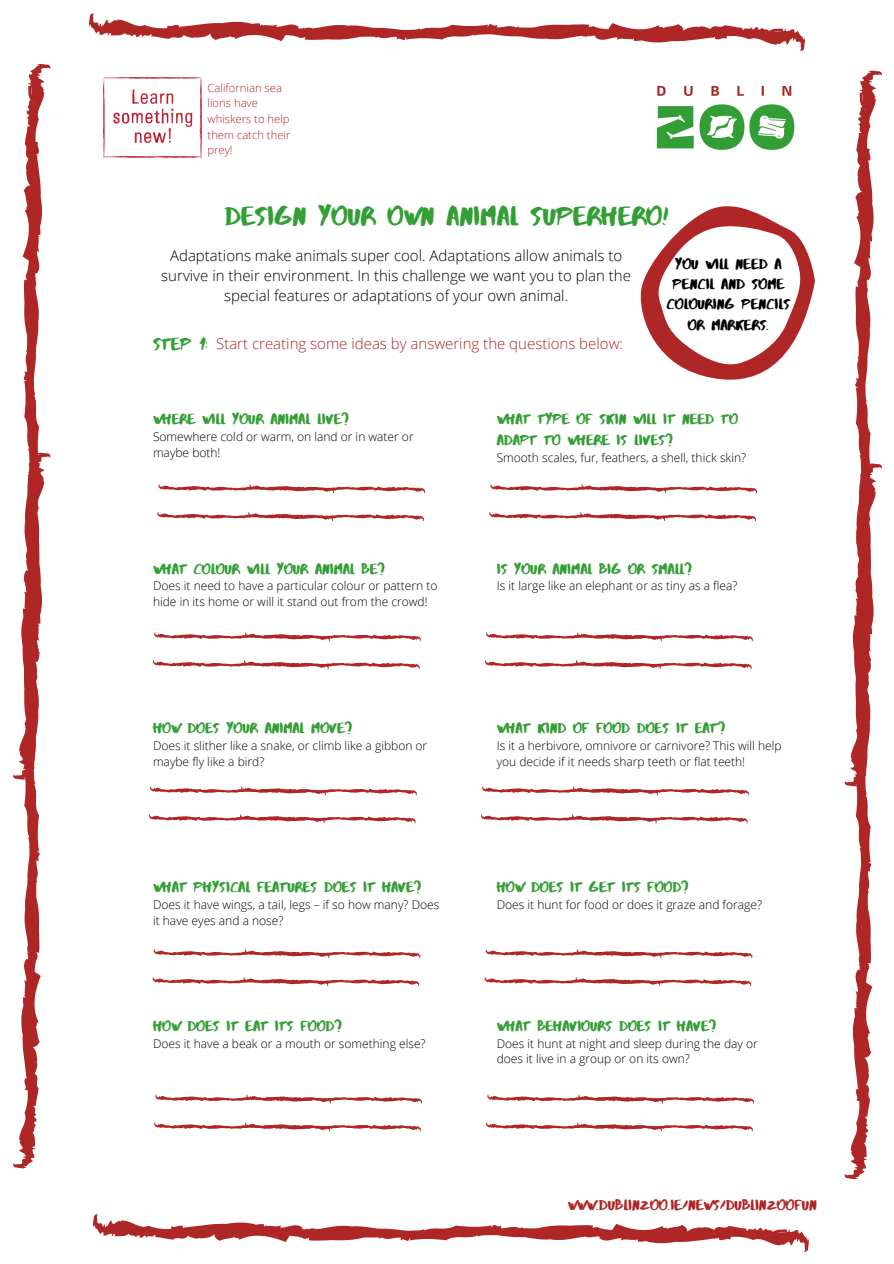
<style>
.page{position:relative;width:894px;height:1264px;background:#fff}
.page>*{position:absolute;margin:0;border:0;box-sizing:border-box;transform-origin:0 0}
.t1{font:27px "Abys";color:#339e35}
.t2{font:15px/20.2px "Abys";color:#339e35}
.t3{font:300 15px/20.2px "Open Sans";color:#000;text-align:center}
.t4{font:300 15px "Open Sans";color:#af2626}
.t5{font:15px/20.2px "Abys";color:#000;text-align:center}
.t6{font:15px "Abys";color:#af2626}
.t7{font:300 12px/15.8px "Open Sans";color:#000}
.t8{font:300 11.25px/15.8px "Open Sans";color:#af2626}
.s1{font-family:"Abys";font-weight:400;font-size:18px;color:#339e35}
</style>
<div class="page">
<svg style="left:640px;top:206px;width:174px;height:174px"></svg>
<svg style="left:89px;top:13px;width:716px;height:38px"></svg>
<img style="left:656px;top:85px;width:139px;height:65px">
<svg style="left:13px;top:64px;width:38px;height:1105px"></svg>
<svg style="left:844px;top:70px;width:38px;height:1110px"></svg>
<svg style="left:93px;top:1214px;width:716px;height:37px"></svg>
<img style="left:103px;top:77px;width:98px;height:81px">
<svg style="left:158px;top:484px;width:267px;height:9px"></svg>
<svg style="left:157px;top:512px;width:267px;height:9px"></svg>
<svg style="left:490px;top:484px;width:267px;height:9px"></svg>
<svg style="left:489px;top:512px;width:267px;height:9px"></svg>
<svg style="left:154px;top:632px;width:267px;height:9px"></svg>
<svg style="left:153px;top:660px;width:267px;height:9px"></svg>
<svg style="left:486px;top:632px;width:266px;height:9px"></svg>
<svg style="left:485px;top:660px;width:266px;height:9px"></svg>
<svg style="left:150px;top:786px;width:267px;height:9px"></svg>
<svg style="left:149px;top:814px;width:267px;height:9px"></svg>
<svg style="left:482px;top:786px;width:266px;height:9px"></svg>
<svg style="left:481px;top:814px;width:266px;height:9px"></svg>
<svg style="left:153px;top:949px;width:267px;height:9px"></svg>
<svg style="left:152px;top:977px;width:267px;height:9px"></svg>
<svg style="left:485px;top:949px;width:267px;height:9px"></svg>
<svg style="left:484px;top:977px;width:267px;height:9px"></svg>
<svg style="left:155px;top:1094px;width:267px;height:9px"></svg>
<svg style="left:154px;top:1122px;width:267px;height:9px"></svg>
<svg style="left:487px;top:1094px;width:267px;height:9px"></svg>
<svg style="left:486px;top:1122px;width:266px;height:9px"></svg>
<p class="t8" style="left:207px;top:79px;width:84px">Californian sea lions have whiskers to help them catch their prey!</p>
<h1 class="t1" style="left:225px;top:199px;width:445px">DESIGN YOUR OWN ANIMAL SUPERHERO!</h1>
<p class="t3" style="left:161px;top:245px;width:471px">Adaptations make animals super cool. Adaptations allow animals to survive in their environment. In this challenge we want you to plan the special features or adaptations of your own animal.</p>
<p class="t5" style="left:666px;top:253px;width:125px">YOU WILL NEED A<br>PENCIL AND SOME<br>COLOURING PENCILS<br>OR MARKERS.</p>
<p class="t4" style="left:153px;top:332px;width:471px"><span class="s1">STEP 1:</span> Start creating some ideas by answering the questions below:</p>
<p class="t2" style="left:153px;top:409px;width:197px">WHERE WILL YOUR ANIMAL LIVE?</p>
<p class="t7" style="left:153px;top:429px;width:262px">Somewhere cold or warm, on land or in water or maybe both!</p>
<p class="t2" style="left:153px;top:558px;width:233px">WHAT COLOUR WILL YOUR ANIMAL BE?</p>
<p class="t7" style="left:153px;top:578px;width:286px">Does it need to have a particular colour or pattern to hide in its home or will it stand out from the crowd!</p>
<p class="t2" style="left:153px;top:718px;width:200px">HOW DOES YOUR ANIMAL MOVE?</p>
<p class="t7" style="left:153px;top:737px;width:276px">Does it slither like a snake, or climb like a gibbon or maybe fly like a bird?</p>
<p class="t2" style="left:153px;top:876px;width:270px">WHAT PHYSICAL FEATURES DOES IT HAVE?</p>
<p class="t7" style="left:153px;top:896px;width:288px">Does it have wings, a tail, legs – if so how many? Does it have eyes and a nose?</p>
<p class="t2" style="left:153px;top:1015px;width:190px">HOW DOES IT EAT ITS FOOD?</p>
<p class="t7" style="left:153px;top:1035px;width:274px">Does it have a beak or a mouth or something else?</p>
<p class="t2" style="left:496px;top:409px;width:242px">WHAT TYPE OF SKIN WILL IT NEED TO<br>ADAPT TO WHERE IS LIVES?</p>
<p class="t7" style="left:496px;top:449px;width:251px">Smooth scales, fur, feathers, a shell, thick skin?</p>
<p class="t2" style="left:496px;top:558px;width:196px">IS YOUR ANIMAL BIG OR SMALL?</p>
<p class="t7" style="left:496px;top:578px;width:242px">Is it large like an elephant or as tiny as a flea?</p>
<p class="t2" style="left:496px;top:718px;width:230px">WHAT KIND OF FOOD DOES IT EAT?</p>
<p class="t7" style="left:496px;top:737px;width:286px">Is it a herbivore, omnivore or carnivore? This will help you decide if it needs sharp teeth or flat teeth!</p>
<p class="t2" style="left:496px;top:876px;width:193px">HOW DOES IT GET ITS FOOD?</p>
<p class="t7" style="left:496px;top:896px;width:267px">Does it hunt for food or does it graze and forage?</p>
<p class="t2" style="left:496px;top:1015px;width:221px">WHAT BEHAVIOURS DOES IT HAVE?</p>
<p class="t7" style="left:496px;top:1035px;width:262px">Does it hunt at night and sleep during the day or does it live in a group or on its own?</p>
<p class="t6" style="left:567px;top:1195px;width:251px">WWW.DUBLINZOO.IE/NEWS/DUBLINZOOFUN</p>
</div>
